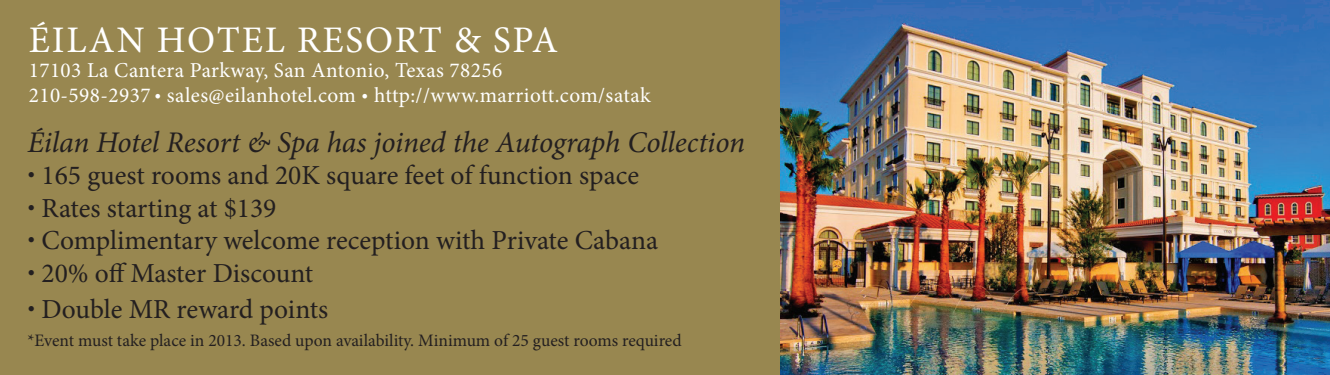
<style>
.page{position:relative;width:1330px;height:375px;background:#fff}
.page>*{position:absolute;margin:0;border:0;box-sizing:border-box;transform-origin:0 0}
.t1{font:37.5px "Minion Pro";letter-spacing:.05em;color:#fff}
.t2{font:italic 30px "Minion Pro";letter-spacing:-.01em;color:#231f20}
.t3{font:27.5px "Minion Pro";color:#231f20}
.t4{font:21.25px/25px "Minion Pro";letter-spacing:.02em;color:#fff}
.t5{font:17.5px "Minion Pro";color:#231f20}
.s1{font-size:17.5px}
</style>
<div class="page">
<img style="left:780px;top:0;width:550px;height:375px">
<div style="left:0;top:0;width:780px;height:375px;background:#988750"></div>
<h1 class="t1" style="left:29px;top:15px;width:531px">ÉILAN HOTEL RESORT &amp; SPA</h1>
<p class="t4" style="left:29px;top:58px;width:624px">17103 La Cantera Parkway, San Antonio, Texas 78256<br>210-598-2937 <span class="s1">•</span> sales@eilanhotel.com <span class="s1">•</span> http://www.marriott.com/satak</p>
<p class="t2" style="left:28px;top:122px;width:719px">Éilan Hotel Resort &amp; Spa has joined the Autograph Collection</p>
<p class="t3" style="left:28px;top:157px;width:613px"><sup>•</sup> 165 guest rooms and 20K square feet of function space</p>
<p class="t3" style="left:28px;top:190px;width:251px"><sup>•</sup> Rates starting at $139</p>
<p class="t3" style="left:28px;top:222px;width:632px"><sup>•</sup> Complimentary welcome reception with Private Cabana</p>
<p class="t3" style="left:28px;top:255px;width:287px"><sup>•</sup> 20% off Master Discount</p>
<p class="t3" style="left:28px;top:291px;width:302px"><sup>•</sup> Double MR reward points</p>
<p class="t5" style="left:28px;top:329px;width:656px">*Event must take place in 2013. Based upon availability. Minimum of 25 guest rooms required</p>
</div>
